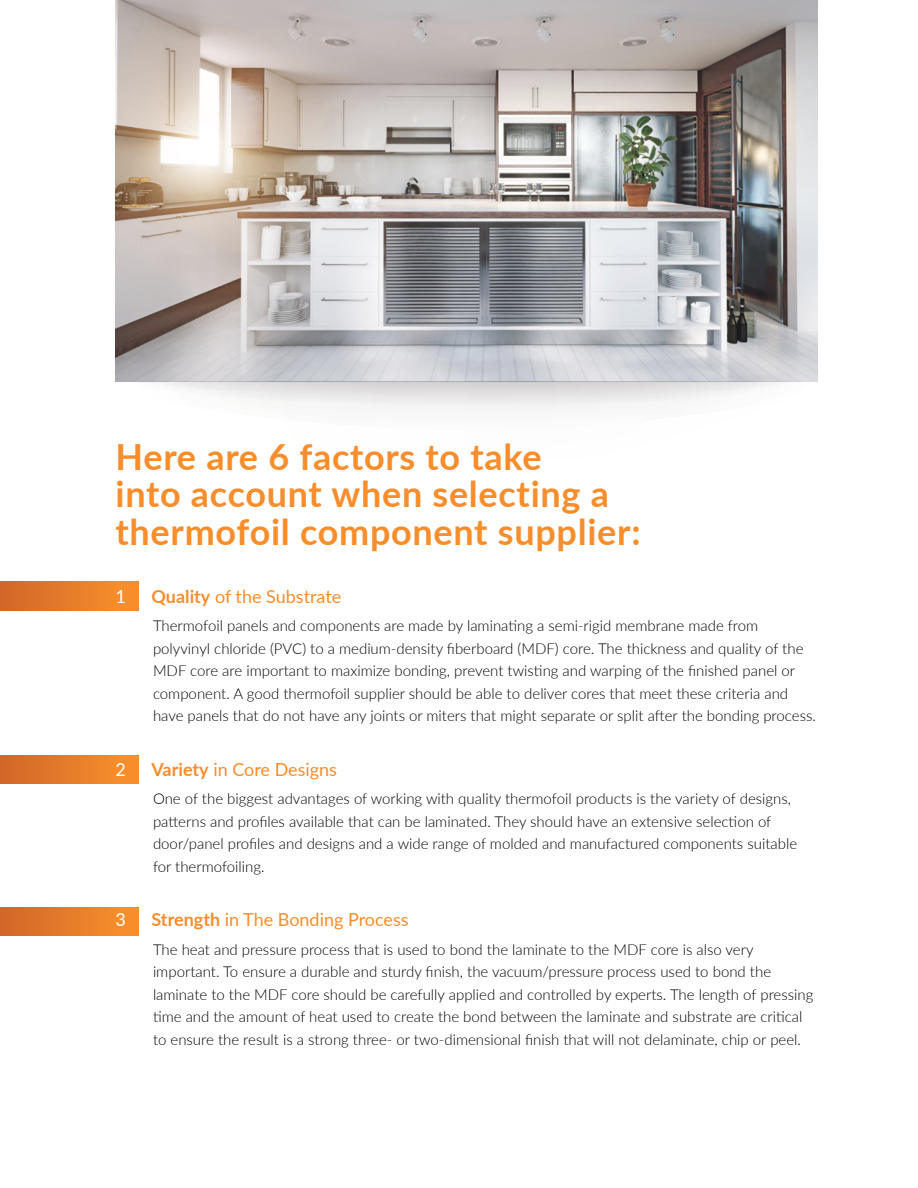
<style>
.page{position:relative;width:918px;height:1188px;background:#fff}
.page>*{position:absolute;margin:0;border:0;box-sizing:border-box;transform-origin:0 0}
.t1{font:700 36px/37.5px "Lato";letter-spacing:.02em;color:#f78d2b}
.t2{font:18px "Lato";color:#f78d2b}
.t3{font:18px "Lato";color:#fff}
.t4{font:300 15px/22.5px "Lato";color:#000}
.s1{font-weight:700}
</style>
<div class="page">
<img style="left:116px;top:0;width:702px;height:382px">
<svg style="left:160px;top:382px;width:618px;height:27px"></svg>
<div style="left:0;top:581px;width:139px;height:29px;background:linear-gradient(to right,#d06728,#fa922c)"></div>
<div style="left:0;top:755px;width:139px;height:29px;background:linear-gradient(to right,#d06728,#fa922c)"></div>
<div style="left:0;top:907px;width:139px;height:29px;background:linear-gradient(to right,#d06728,#fa922c)"></div>
<h1 class="t1" style="left:116px;top:437px;width:527px">Here are 6 factors to take<br>into account when selecting a thermofoil component supplier:</h1>
<p class="t3" style="left:116px;top:583px;width:12px">1</p>
<p class="t2" style="left:152px;top:583px;width:191px"><span class="s1">Quality</span> of the Substrate</p>
<p class="t4" style="left:153px;top:614px;width:664px">Thermofoil panels and components are made by laminating a semi-rigid membrane made from polyvinyl chloride (PVC) to a medium-density fiberboard (MDF) core. The thickness and quality of the MDF core are important to maximize bonding, prevent twisting and warping of the finished panel or component. A good thermofoil supplier should be able to deliver cores that meet these criteria and have panels that do not have any joints or miters that might separate or split after the bonding process.</p>
<p class="t3" style="left:116px;top:756px;width:12px">2</p>
<p class="t2" style="left:152px;top:756px;width:187px"><span class="s1">Variety</span> in Core Designs</p>
<p class="t4" style="left:153px;top:787px;width:646px">One of the biggest advantages of working with quality thermofoil products is the variety of designs, patterns and profiles available that can be laminated. They should have an extensive selection of door/panel profiles and designs and a wide range of molded and manufactured components suitable for thermofoiling.</p>
<p class="t3" style="left:116px;top:907px;width:12px">3</p>
<p class="t2" style="left:152px;top:907px;width:259px"><span class="s1">Strength</span> in The Bonding Process</p>
<p class="t4" style="left:153px;top:938px;width:662px">The heat and pressure process that is used to bond the laminate to the MDF core is also very important. To ensure a durable and sturdy finish, the vacuum/pressure process used to bond the laminate to the MDF core should be carefully applied and controlled by experts. The length of pressing time and the amount of heat used to create the bond between the laminate and substrate are critical to ensure the result is a strong three- or two-dimensional finish that will not delaminate, chip or peel.</p>
</div>
